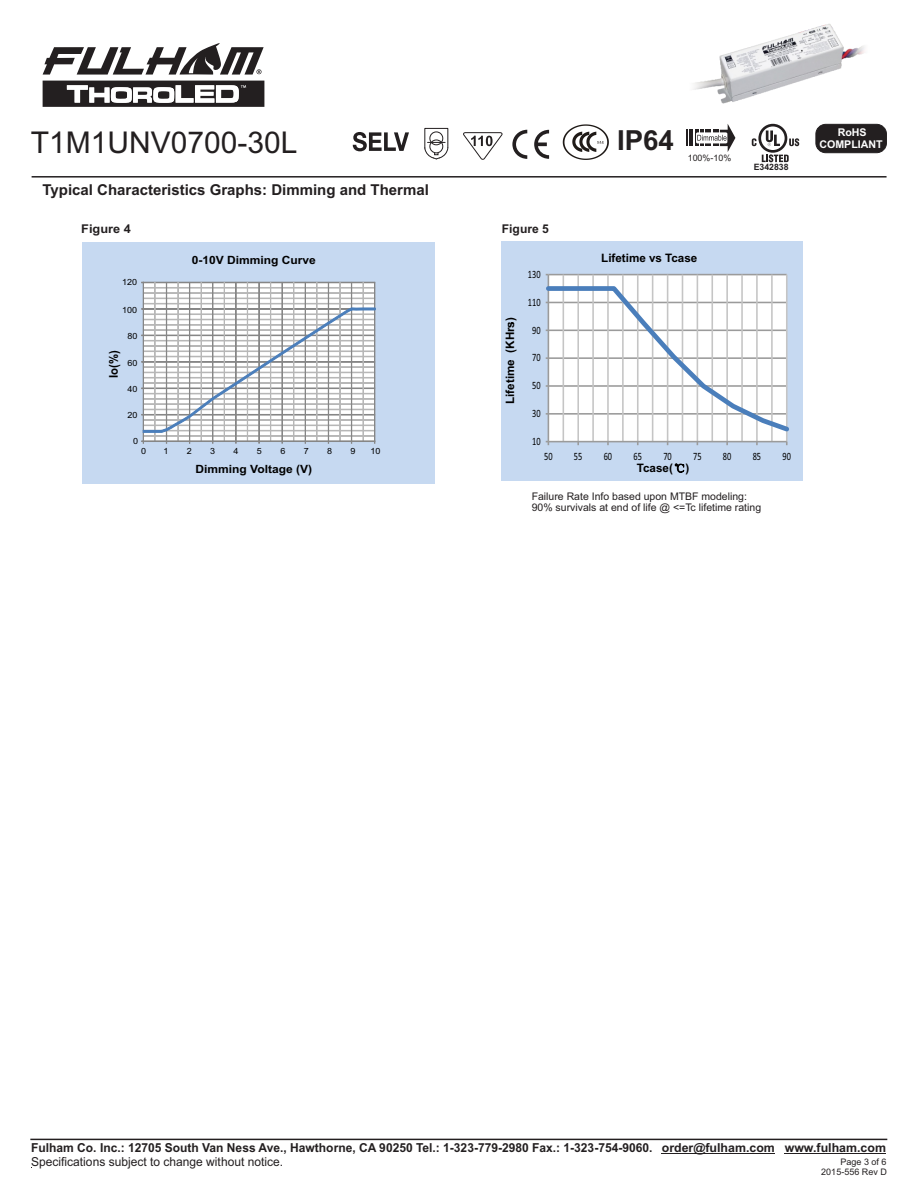
<style>
.page{position:relative;width:918px;height:1188px;background:#fff}
.page>*{position:absolute;margin:0;border:0;box-sizing:border-box;transform-origin:0 0}
.t1{font:30px "Arial";color:#231f20}
.t2{font:700 27.6px "Arial";color:#231f20}
.t3{font:700 15px "Arial";color:#231f20}
.t4{font:700 12.3px "Arial";color:#231f20}
.t5{font:12.3px "Arial";color:#231f20}
.t6{font:700 12px "Arial";color:#231f20}
.t7{font:700 12px "Arial";color:#231f20;scale:1.06 1}
.t8{font:700 12px "Arial";color:#000;scale:.95 1}
.t9{font:700 11.7px "Arial";color:#000}
.t10{font:700 11.4px "Arial";color:#000;scale:1.06 1}
.t11{font:11.25px "Calibri";color:#000;scale:.74 1}
.t12{font:700 10.65px/11.9px "Arial";color:#fff;text-align:center}
.t13{font:10.5px/11.7px "Arial";color:#231f20}
.t14{font:9px/10.8px "Arial";color:#231f20;text-align:right}
.t15{font:8.85px "Arial";color:#231f20}
.t16{font:700 8.7px "Arial";color:#231f20}
.t17{font:8.55px "Arial";color:#000;scale:1.06 1}
.s1{font-family:"Sim Sun";font-weight:400}
</style>
<div class="page">
<div style="left:501px;top:241px;width:302px;height:84px;background:#c6d9f1"></div>
<div style="left:501px;top:325px;width:302px;height:110px;background:#c6d9f1"></div>
<div style="left:501px;top:435px;width:302px;height:46px;background:#c6d9f1"></div>
<hr style="left:32px;top:176px;width:855px;height:2px;background:#231f20">
<svg style="left:43px;top:43px;width:221px;height:32px"></svg>
<svg style="left:43px;top:81px;width:221px;height:26px"></svg>
<img style="left:693px;top:24px;width:185px;height:100px">
<div style="left:816px;top:124px;width:70px;height:29px;background:#231f20;border-radius:10px"></div>
<div style="left:816px;top:124px;width:71px;height:29px;border:1px solid #231f20;border-radius:10px"></div>
<svg style="left:686px;top:130px;width:1px;height:16px"></svg>
<hr style="left:690px;top:130px;width:3px;height:16px;background:#231f20">
<hr style="left:695px;top:130px;width:3px;height:16px;background:#231f20">
<svg style="left:697px;top:124px;width:38px;height:28px"></svg>
<svg style="left:762px;top:154px;width:27px;height:8px"></svg>
<svg style="left:789px;top:138px;width:10px;height:8px"></svg>
<svg style="left:758px;top:124px;width:29px;height:29px"></svg>
<svg style="left:761px;top:126px;width:24px;height:24px"></svg>
<svg style="left:766px;top:131px;width:14px;height:15px"></svg>
<svg style="left:752px;top:138px;width:5px;height:8px"></svg>
<div style="left:82px;top:242px;width:353px;height:241px;background:#c6d9f1"></div>
<svg style="left:144px;top:283px;width:230px;height:158px;background:#ededed"></svg>
<hr style="left:143px;top:436px;width:232px;height:1px;background:#b7b7b7">
<hr style="left:143px;top:303px;width:232px;height:1px;background:#b7b7b7">
<hr style="left:143px;top:298px;width:232px;height:1px;background:#b7b7b7">
<hr style="left:143px;top:293px;width:232px;height:1px;background:#b7b7b7">
<hr style="left:143px;top:287px;width:232px;height:1px;background:#b7b7b7">
<hr style="left:143px;top:282px;width:232px;height:1px;background:#868686">
<div style="left:155px;top:282px;width:1px;height:159px;background:#b7b7b7;border:1px solid #b7b7b7"></div>
<hr style="left:178px;top:282px;width:1px;height:159px;background:#b7b7b7">
<hr style="left:201px;top:282px;width:1px;height:159px;background:#b7b7b7">
<hr style="left:224px;top:282px;width:1px;height:159px;background:#b7b7b7">
<hr style="left:247px;top:282px;width:1px;height:159px;background:#b7b7b7">
<hr style="left:270px;top:282px;width:1px;height:159px;background:#b7b7b7">
<hr style="left:293px;top:282px;width:1px;height:159px;background:#b7b7b7">
<div style="left:317px;top:282px;width:1px;height:159px;background:#b7b7b7;border:1px solid #b7b7b7"></div>
<hr style="left:340px;top:282px;width:1px;height:159px;background:#b7b7b7">
<hr style="left:363px;top:282px;width:1px;height:159px;background:#b7b7b7">
<hr style="left:166px;top:282px;width:1px;height:159px;background:#868686">
<hr style="left:189px;top:282px;width:1px;height:159px;background:#868686">
<hr style="left:212px;top:282px;width:1px;height:159px;background:#868686">
<div style="left:236px;top:282px;width:1px;height:159px;background:#868686;border:1px solid #868686"></div>
<hr style="left:259px;top:282px;width:1px;height:159px;background:#868686">
<hr style="left:282px;top:282px;width:1px;height:159px;background:#868686">
<hr style="left:305px;top:282px;width:1px;height:159px;background:#868686">
<hr style="left:328px;top:282px;width:1px;height:159px;background:#868686">
<hr style="left:351px;top:282px;width:1px;height:159px;background:#868686">
<hr style="left:374px;top:282px;width:1px;height:159px;background:#868686">
<hr style="left:143px;top:282px;width:1px;height:159px;background:#868686">
<hr style="left:143px;top:441px;width:232px;height:1px;background:#868686">
<svg style="left:142px;top:308px;width:234px;height:125px;background:#d6d8d9"></svg>
<hr style="left:30px;top:1139px;width:857px;height:1px;background:#231f20">
<hr style="left:662px;top:1153px;width:113px;height:1px;background:#231f20">
<hr style="left:785px;top:1153px;width:101px;height:1px;background:#231f20">
<div style="left:548px;top:275px;width:239px;height:167px;background:#fff"></div>
<hr style="left:548px;top:274px;width:239px;height:1px;background:#9b9b9b">
<hr style="left:563px;top:275px;width:1px;height:167px;background:#c5c5c5">
<hr style="left:577px;top:275px;width:2px;height:167px;background:#c5c5c5">
<hr style="left:592px;top:275px;width:2px;height:167px;background:#c5c5c5">
<hr style="left:607px;top:275px;width:2px;height:167px;background:#c5c5c5">
<hr style="left:622px;top:275px;width:2px;height:167px;background:#c5c5c5">
<hr style="left:637px;top:275px;width:2px;height:167px;background:#c5c5c5">
<hr style="left:652px;top:275px;width:1px;height:167px;background:#c5c5c5">
<hr style="left:667px;top:275px;width:1px;height:167px;background:#c5c5c5">
<hr style="left:682px;top:275px;width:1px;height:167px;background:#c5c5c5">
<hr style="left:697px;top:275px;width:1px;height:167px;background:#c5c5c5">
<hr style="left:711px;top:275px;width:2px;height:167px;background:#c5c5c5">
<hr style="left:726px;top:275px;width:2px;height:167px;background:#c5c5c5">
<hr style="left:741px;top:275px;width:2px;height:167px;background:#c5c5c5">
<hr style="left:756px;top:275px;width:2px;height:167px;background:#c5c5c5">
<hr style="left:771px;top:275px;width:2px;height:167px;background:#c5c5c5">
<hr style="left:786px;top:275px;width:2px;height:167px;background:#c5c5c5">
<hr style="left:548px;top:275px;width:1px;height:167px;background:#9b9b9b">
<hr style="left:548px;top:441px;width:239px;height:1px;background:#9b9b9b">
<svg style="left:545px;top:284px;width:244px;height:151px"></svg>
<svg style="left:463px;top:132px;width:40px;height:28px"></svg>
<svg style="left:353px;top:132px;width:56px;height:19px"></svg>
<svg style="left:512px;top:130px;width:15px;height:29px"></svg>
<svg style="left:534px;top:130px;width:15px;height:29px"></svg>
<div style="left:424px;top:128px;width:24px;height:20px;border:1px solid #231f20"></div>
<svg style="left:424px;top:131px;width:25px;height:29px"></svg>
<svg style="left:563px;top:124px;width:46px;height:36px"></svg>
<h1 class="t1" style="left:31px;top:131px;width:268px">T1M1UNV0700-30L</h1>
<p class="t12" style="left:819px;top:127px;width:65px">RoHS<br>COMPLIANT</p>
<p class="t15" style="left:688px;top:155px;width:45px">100%-10%</p>
<p class="t16" style="left:754px;top:164px;width:37px">E342838</p>
<h2 class="t2" style="left:617px;top:130px;width:58px">IP64</h2>
<p class="t3" style="left:42px;top:184px;width:388px">Typical Characteristics Graphs: Dimming and Thermal</p>
<p class="t7" style="left:81px;top:225px;width:48px">Figure 4</p>
<p class="t17" style="left:122px;top:279px;width:16px">120</p>
<p class="t17" style="left:122px;top:307px;width:16px">100</p>
<p class="t17" style="left:128px;top:333px;width:11px">80</p>
<p class="t8" style="left:109px;top:378px;width:31px;rotate:-90deg">Io(%)</p>
<p class="t17" style="left:128px;top:360px;width:11px">60</p>
<p class="t17" style="left:128px;top:386px;width:11px">40</p>
<p class="t17" style="left:128px;top:412px;width:11px">20</p>
<p class="t17" style="left:133px;top:437px;width:6px">0</p>
<p class="t10" style="left:192px;top:255px;width:119px">0-10V Dimming Curve</p>
<p class="t17" style="left:141px;top:447px;width:6px">0</p>
<p class="t17" style="left:163px;top:447px;width:6px">1</p>
<p class="t17" style="left:187px;top:447px;width:6px">2</p>
<p class="t17" style="left:210px;top:447px;width:6px">3</p>
<p class="t17" style="left:234px;top:447px;width:6px">4</p>
<p class="t17" style="left:257px;top:447px;width:6px">5</p>
<p class="t17" style="left:280px;top:447px;width:6px">6</p>
<p class="t17" style="left:304px;top:447px;width:6px">7</p>
<p class="t17" style="left:327px;top:447px;width:6px">8</p>
<p class="t17" style="left:350px;top:447px;width:6px">9</p>
<p class="t17" style="left:370px;top:447px;width:11px">10</p>
<p class="t10" style="left:196px;top:464px;width:111px">Dimming Voltage (V)</p>
<p class="t6" style="left:502px;top:224px;width:48px">Figure 5</p>
<p class="t11" style="left:528px;top:269px;width:19px">130</p>
<p class="t9" style="left:505px;top:404px;width:88px;rotate:-90deg">Lifetime (KHrs)</p>
<p class="t11" style="left:528px;top:297px;width:19px">110</p>
<p class="t11" style="left:532px;top:325px;width:13px">90</p>
<p class="t11" style="left:532px;top:353px;width:13px">70</p>
<p class="t11" style="left:532px;top:381px;width:13px">50</p>
<p class="t11" style="left:532px;top:409px;width:13px">30</p>
<p class="t11" style="left:532px;top:436px;width:13px">10</p>
<p class="t9" style="left:601px;top:253px;width:98px">Lifetime vs Tcase</p>
<p class="t11" style="left:544px;top:451px;width:13px">50</p>
<p class="t11" style="left:574px;top:451px;width:13px">55</p>
<p class="t11" style="left:604px;top:451px;width:13px">60</p>
<p class="t11" style="left:634px;top:451px;width:13px">65</p>
<p class="t11" style="left:663px;top:451px;width:13px">70</p>
<p class="t11" style="left:693px;top:451px;width:13px">75</p>
<p class="t11" style="left:723px;top:451px;width:13px">80</p>
<p class="t11" style="left:753px;top:451px;width:13px">85</p>
<p class="t11" style="left:783px;top:451px;width:13px">90</p>
<p class="t9" style="left:637px;top:464px;width:54px">Tcase(<span class="s1">℃</span>)</p>
<p class="t13" style="left:532px;top:491px;width:231px">Failure Rate Info based upon MTBF modeling:<br>90% survivals at end of life @ &lt;=Tc lifetime rating</p>
<p class="t4" style="left:31px;top:1143px;width:623px">Fulham Co. Inc.: 12705 South Van Ness Ave., Hawthorne, CA 90250 Tel.: 1-323-779-2980 Fax.: 1-323-754-9060.</p>
<p class="t5" style="left:31px;top:1157px;width:253px">Specifications subject to change without notice.</p>
<p class="t4" style="left:662px;top:1143px;width:226px">order@fulham.com www.fulham.com</p>
<p class="t14" style="left:821px;top:1157px;width:67px">Page 3 of 6<br>2015-556 Rev D</p>
</div>
